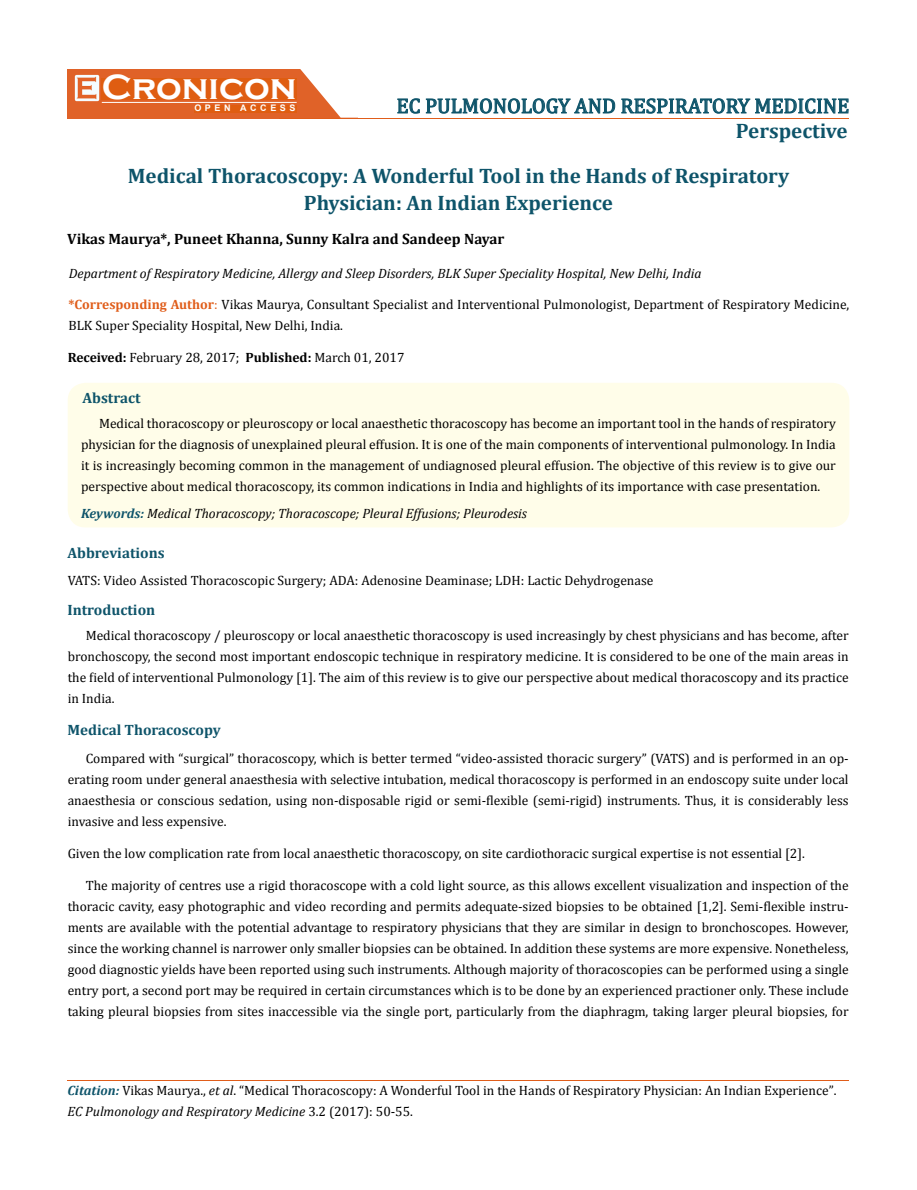
<style>
.page{position:relative;width:917px;height:1190px;background:#fff}
.page>*{position:absolute;margin:0;border:0;box-sizing:border-box;transform-origin:0 0}
.t1{font:700 36px "Copperplate Gothic";color:#fff}
.t2{font:700 21px/44.7px "Cambria";color:#0e546a}
.t3{font:21px "Cambria";color:#0e546a}
.t4{font:700 15px "Cambria";color:#0e546a}
.t5{font:700 15px "Cambria";color:#000}
.t6{font:13.5px/21px "Cambria";color:#000;text-align:justify}
.t7{font:italic 13.5px "Cambria";color:#000}
.t8{font:700 9px "Arial";letter-spacing:.4em;color:#fff}
.s1{font-weight:700;color:#e05d1a}
.s2{color:#e05d1a}
.s3{font-weight:700}
.s4{font-weight:700;color:#0e546a}
.s5{font-weight:700;font-style:italic;color:#0e546a}
.s6{font-style:italic}
.s7{font-size:13.35px}
</style>
<div class="page">
<div style="left:67px;top:70px;width:290px;height:49px;background:#e06228"></div>
<svg style="left:300px;top:69px;width:58px;height:49px"></svg>
<img style="left:75px;top:75px;width:24px;height:26px">
<div style="left:102px;top:79px;width:195px;height:21px;background:#df5d11"></div>
<div style="left:194px;top:105px;width:103px;height:7px;background:#df5d11"></div>
<svg style="left:397px;top:98px;width:218px;height:16px"></svg>
<svg style="left:621px;top:98px;width:227px;height:16px"></svg>
<hr style="left:102px;top:102px;width:194px;height:1px;background:#fff">
<hr style="left:279px;top:118px;width:569px;height:1px;background:#e05d1a">
<hr style="left:67px;top:1080px;width:782px;height:1px;background:#e05d1a">
<div style="left:68px;top:383px;width:781px;height:144px;background:#fffde9;border-radius:18px"></div>
<h1 class="t1" style="left:102px;top:68px;width:196px">Cronicon</h1>
<p class="t8" style="left:194px;top:102px;width:103px">OPEN ACCESS</p>
<h2 class="t3" style="left:396px;top:93px;width:454px">EC PULMONOLOGY AND RESPIRATORY MEDICINE</h2>
<h2 class="t2" style="left:128px;top:108px;width:721px;text-indent:608px">Perspective<br>Medical Thoracoscopy: A Wonderful Tool in the Hands of Respiratory</h2>
<h2 class="t2" style="left:304px;top:179px;width:311px">Physician: An Indian Experience</h2>
<p class="t5" style="left:67px;top:228px;width:438px">Vikas Maurya*, Puneet Khanna, Sunny Kalra and Sandeep Nayar</p>
<p class="t7" style="left:69px;top:263px;width:634px">Department of Respiratory Medicine, Allergy and Sleep Disorders, BLK Super Speciality Hospital, New Delhi, India</p>
<p class="t6" style="left:68px;top:294px;width:782px"><span class="s1">*Corresponding Author</span><span class="s2">:</span> Vikas Maurya, Consultant Specialist and Interventional Pulmonologist, Department of Respiratory Medicine,<br>BLK Super Speciality Hospital, New Delhi, India.</p>
<p class="t6" style="left:68px;top:347px;width:338px"><span class="s3">Received:</span> February 28, 2017; <span class="s3">Published:</span> March 01, 2017</p>
<p class="t4" style="left:82px;top:387px;width:60px">Abstract</p>
<p class="t6" style="left:81px;top:412px;width:756px;text-indent:18px">Medical thoracoscopy or pleuroscopy or local anaesthetic thoracoscopy has become an important tool in the hands of respiratory physician for the diagnosis of unexplained pleural effusion. It is one of the main components of interventional pulmonology. In India it is increasingly becoming common in the management of undiagnosed pleural effusion. The objective of this review is to give our perspective about medical thoracoscopy, its common indications in India and highlights of its importance with case presentation.</p>
<p class="t7" style="left:81px;top:504px;width:447px"><span class="s4">Keywords:</span> Medical Thoracoscopy; Thoracoscope; Pleural Effusions; Pleurodesis</p>
<p class="t4" style="left:67px;top:542px;width:99px">Abbreviations</p>
<p class="t6" style="left:68px;top:569px;width:587px">VATS: Video Assisted Thoracoscopic Surgery; ADA: Adenosine Deaminase; LDH: Lactic Dehydrogenase</p>
<p class="t4" style="left:67px;top:599px;width:89px">Introduction</p>
<p class="t6" style="left:68px;top:624px;width:782px;text-indent:18px">Medical thoracoscopy / pleuroscopy or local anaesthetic thoracoscopy is used increasingly by chest physicians and has become, after bronchoscopy, the second most important endoscopic technique in respiratory medicine. It is considered to be one of the main areas in the field of interventional Pulmonology [1]. The aim of this review is to give our perspective about medical thoracoscopy and its practice in India.</p>
<p class="t4" style="left:67px;top:719px;width:155px">Medical Thoracoscopy</p>
<p class="t6" style="left:68px;top:748px;width:782px;text-indent:18px">Compared with “surgical” thoracoscopy, which is better termed “video-assisted thoracic surgery” (VATS) and is performed in an op&shy;erating room under general anaesthesia with selective intubation, medical thoracoscopy is performed in an endoscopy suite under local anaesthesia or conscious sedation, using non-disposable rigid or semi-flexible (semi-rigid) instruments. Thus, it is considerably less invasive and less expensive.</p>
<p class="t6" style="left:68px;top:842px;width:738px">Given the low complication rate from local anaesthetic thoracoscopy, on site cardiothoracic surgical expertise is not essential [2].</p>
<p class="t6" style="left:68px;top:874px;width:782px;text-indent:18px">The majority of centres use a rigid thoracoscope with a cold light source, as this allows excellent visualization and inspection of the thoracic cavity, easy photographic and video recording and permits adequate-sized biopsies to be obtained [1,2]. Semi-flexible instru&shy;ments are available with the potential advantage to respiratory physicians that they are similar in design to bronchoscopes. However, since the working channel is narrower only smaller biopsies can be obtained. In addition these systems are more expensive. Nonetheless, good diagnostic yields have been reported using such instruments. Although majority of thoracoscopies can be performed using a single entry port, a second port may be required in certain circumstances which is to be done by an experienced practioner only. These include taking pleural biopsies from sites inaccessible via the single port, particularly from the diaphragm, taking larger pleural biopsies, for</p>
<p class="t6" style="left:67px;top:1079px;width:770px"><span class="s5">Citation:</span> Vikas Maurya., <span class="s6">et al</span>. “Medical Thoracoscopy: A Wonderful Tool in the Hands of Respiratory Physician: An Indian Experience”<span class="s7">.<br></span><span class="s6">EC Pulmonology and Respiratory Medicine</span> <span class="s7">3</span>.2 (2017): 50-55.</p>
</div>
